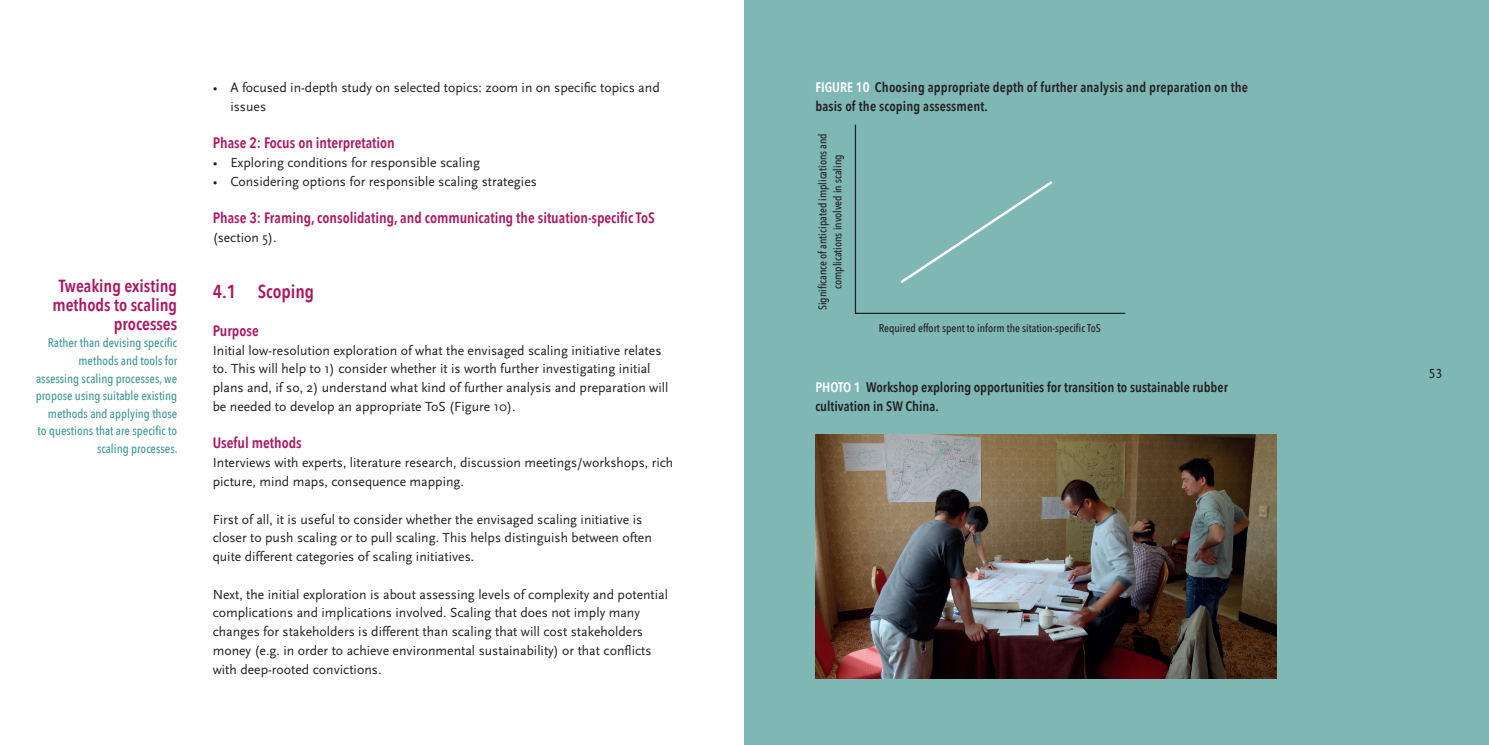
<style>
.page{position:relative;width:1489px;height:745px;background:#fff}
.page>*{position:absolute;margin:0;border:0;box-sizing:border-box;transform-origin:0 0}
.t1{font:600 18.75px "Avenir Next Condensed";color:#ac1663}
.t2{font:600 17.5px/18.8px "Avenir Next Condensed";color:#ac1663;text-align:right}
.t3{font:600 15px "Avenir Next Condensed";color:#ac1663}
.t4{font:13.75px/18.8px "Scala Sans";color:#231f20}
.t5{font:600 13.75px/18.8px "Avenir Next Condensed";color:#231f20}
.t6{font:13.75px "Scala Sans LF";color:#231f20}
.t7{font:500 12.5px/17.5px "Avenir Next Condensed";color:#3f9a95;text-align:right}
.t8{font:500 11.25px "Avenir Next Condensed";color:#231f20}
.s1{color:#fff}
</style>
<div class="page">
<div style="left:744px;top:0;width:744px;height:744px;background:#7fb7b5"></div>
<svg style="left:854px;top:124px;width:272px;height:190px"></svg>
<img style="left:815px;top:434px;width:461px;height:244px">
<p class="t2" style="left:59px;top:276px;width:120px">Tweaking existing</p>
<p class="t2" style="left:53px;top:295px;width:126px">methods to scaling processes</p>
<p class="t7" style="left:36px;top:334px;width:143px">Rather than devising specific methods and tools for assessing scaling processes, we propose using suitable existing methods and applying those<br>to questions that are specific to scaling processes.</p>
<p class="t4" style="left:230px;top:78px;width:431px;text-indent:-18px">• A focused in-depth study on selected topics: zoom in on specific topics and issues</p>
<p class="t3" style="left:213px;top:130px;width:184px">Phase 2: Focus on interpretation</p>
<p class="t4" style="left:213px;top:153px;width:269px">• Exploring conditions for responsible scaling</p>
<p class="t4" style="left:213px;top:172px;width:326px">• Considering options for responsible scaling strategies</p>
<p class="t3" style="left:213px;top:205px;width:443px">Phase 3: Framing, consolidating, and communicating the situation-specific ToS</p>
<p class="t4" style="left:213px;top:228px;width:65px">(section 5).</p>
<h1 class="t1" style="left:213px;top:275px;width:103px">4.1 Scoping</h1>
<p class="t3" style="left:213px;top:317px;width:47px">Purpose</p>
<p class="t4" style="left:213px;top:341px;width:457px">Initial low-resolution exploration of what the envisaged scaling initiative relates to. This will help to 1) consider whether it is worth further investigating initial plans and, if so, 2) understand what kind of further analysis and preparation will be needed to develop an appropriate ToS (Figure 10).</p>
<p class="t3" style="left:213px;top:430px;width:90px">Useful methods</p>
<p class="t4" style="left:213px;top:453px;width:462px">Interviews with experts, literature research, discussion meetings/workshops, rich picture, mind maps, consequence mapping.</p>
<p class="t4" style="left:213px;top:509px;width:440px">First of all, it is useful to consider whether the envisaged scaling initiative is closer to push scaling or to pull scaling. This helps distinguish between often quite different categories of scaling initiatives.</p>
<p class="t4" style="left:213px;top:584px;width:457px">Next, the initial exploration is about assessing levels of complexity and potential complications and implications involved. Scaling that does not imply many changes for stakeholders is different than scaling that will cost stakeholders money (e.g. in order to achieve environmental sustainability) or that conflicts with deep-rooted convictions.</p>
<p class="t5" style="left:815px;top:77px;width:434px"><span class="s1">FIGURE 10</span> Choosing appropriate depth of further analysis and preparation on the basis of the scoping assessment.</p>
<p class="t8" style="left:815px;top:310px;width:179px;rotate:-90deg">Significance of anticipated implications and</p>
<p class="t8" style="left:830px;top:289px;width:136px;rotate:-90deg">complications involved in scaling</p>
<p class="t8" style="left:878px;top:321px;width:223px">Required effort spent to inform the sitation-specific ToS</p>
<p class="t5" style="left:815px;top:377px;width:414px"><span class="s1">PHOTO 1</span> Workshop exploring opportunities for transition to sustainable rubber cultivation in SW China.</p>
<p class="t6" style="left:1428px;top:365px;width:15px">53</p>
</div>
